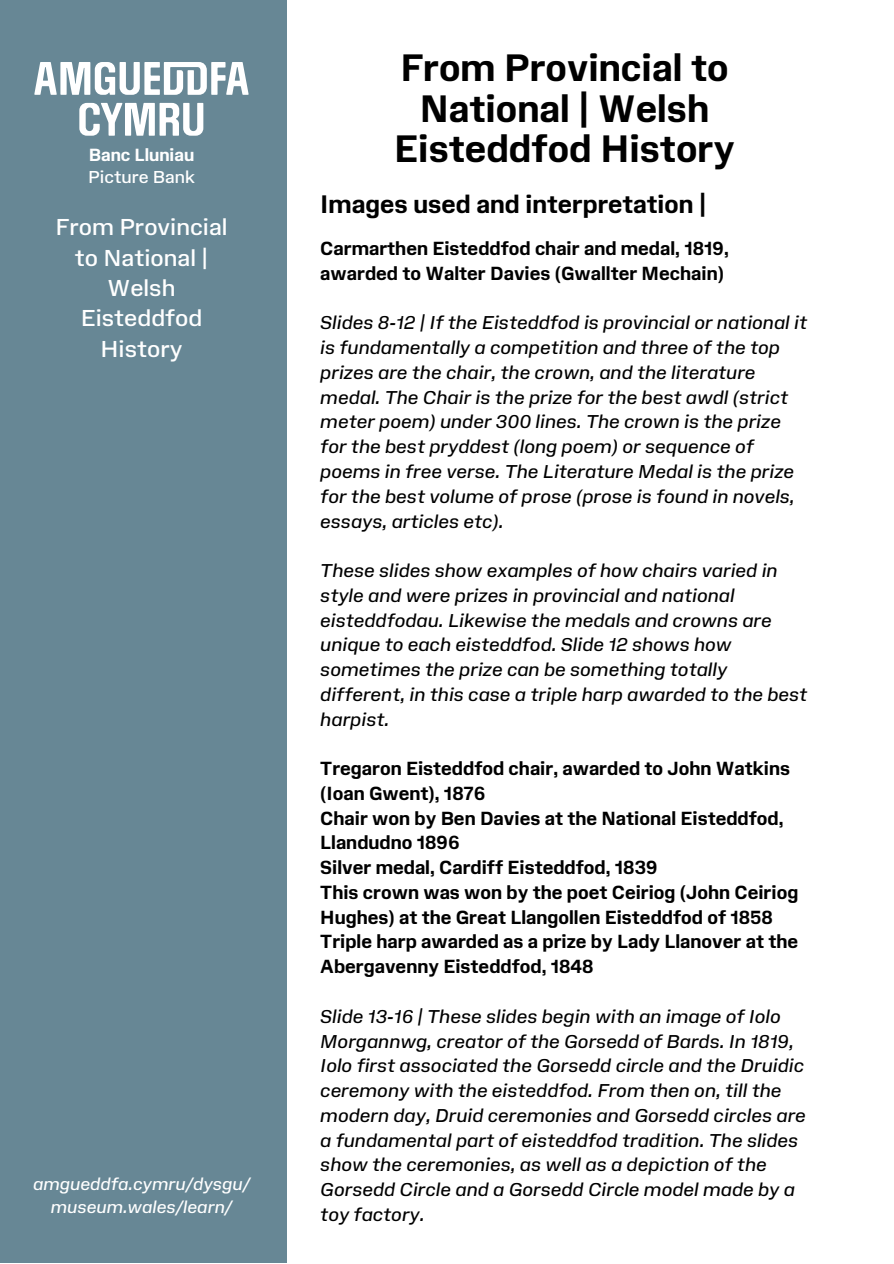
<style>
.page{position:relative;width:894px;height:1264px;background:#fff}
.page>*{position:absolute;margin:0;border:0;box-sizing:border-box;transform-origin:0 0}
.t1{font:700 36.15px/40.5px "Amgueddfa Body";color:#000;text-align:center}
.t2{font:700 24px "Amgueddfa Body";color:#000}
.t3{font:22.35px/30.3px "Amgueddfa Body";color:#fff;text-align:center}
.t4{font:italic 18px/24.8px "Amgueddfa Body";color:#000}
.t5{font:700 18px/24.8px "Amgueddfa Body";color:#000}
.t6{font:italic 16.65px "Amgueddfa Body";color:#fff}
.t7{font:16.65px "Amgueddfa Body";color:#fff}
.t8{font:700 16.65px "Amgueddfa Body";color:#fff}
</style>
<div class="page">
<div style="left:0;top:0;width:286px;height:1262px;background:#678795"></div>
<svg style="left:34px;top:62px;width:214px;height:33px"></svg>
<svg style="left:79px;top:103px;width:124px;height:33px"></svg>
<h2 class="t8" style="left:89px;top:144px;width:107px">Banc Lluniau</h2>
<h1 class="t7" style="left:88px;top:167px;width:108px">Picture Bank</h1>
<p class="t3" style="left:55px;top:212px;width:174px">From Provincial to National |<br>Welsh<br>Eisteddfod<br>History</p>
<p class="t6" style="left:33px;top:1173px;width:218px">amgueddfa.cymru/dysgu/</p>
<h4 class="t6" style="left:51px;top:1196px;width:183px">museum.wales/learn/</h4>
<h4 class="t1" style="left:394px;top:48px;width:342px">From Provincial to<br>National | Welsh<br>Eisteddfod History</h4>
<p class="t2" style="left:320px;top:190px;width:387px">Images used and interpretation |</p>
<h4 class="t5" style="left:320px;top:236px;width:410px">Carmarthen Eisteddfod chair and medal, 1819, awarded to Walter Davies (Gwallter Mechain)</h4>
<p class="t4" style="left:320px;top:310px;width:488px">Slides 8-12 | If the Eisteddfod is provincial or national it is fundamentally a competition and three of the top prizes are the chair, the crown, and the literature medal. The Chair is the prize for the best awdl (strict meter poem) under 300 lines. The crown is the prize for the best pryddest (long poem) or sequence of poems in free verse. The Literature Medal is the prize for the best volume of prose (prose is found in novels, essays, articles etc).</p>
<h3 class="t4" style="left:320px;top:558px;width:488px">These slides show examples of how chairs varied in style and were prizes in provincial and national eisteddfodau. Likewise the medals and crowns are unique to each eisteddfod. Slide 12 shows how sometimes the prize can be something totally different, in this case a triple harp awarded to the best harpist.</h3>
<p class="t5" style="left:320px;top:756px;width:479px">Tregaron Eisteddfod chair, awarded to John Watkins (Ioan Gwent), 1876<br>Chair won by Ben Davies at the National Eisteddfod, Llandudno 1896<br>Silver medal, Cardiff Eisteddfod, 1839<br>This crown was won by the poet Ceiriog (John Ceiriog Hughes) at the Great Llangollen Eisteddfod of 1858<br>Triple harp awarded as a prize by Lady Llanover at the Abergavenny Eisteddfod, 1848</p>
<p class="t4" style="left:320px;top:1003px;width:487px">Slide 13-16 | These slides begin with an image of Iolo Morgannwg, creator of the Gorsedd of Bards. In 1819, Iolo first associated the Gorsedd circle and the Druidic ceremony with the eisteddfod. From then on, till the modern day, Druid ceremonies and Gorsedd circles are a fundamental part of eisteddfod tradition. The slides show the ceremonies, as well as a depiction of the Gorsedd Circle and a Gorsedd Circle model made by a toy factory.</p>
</div>
